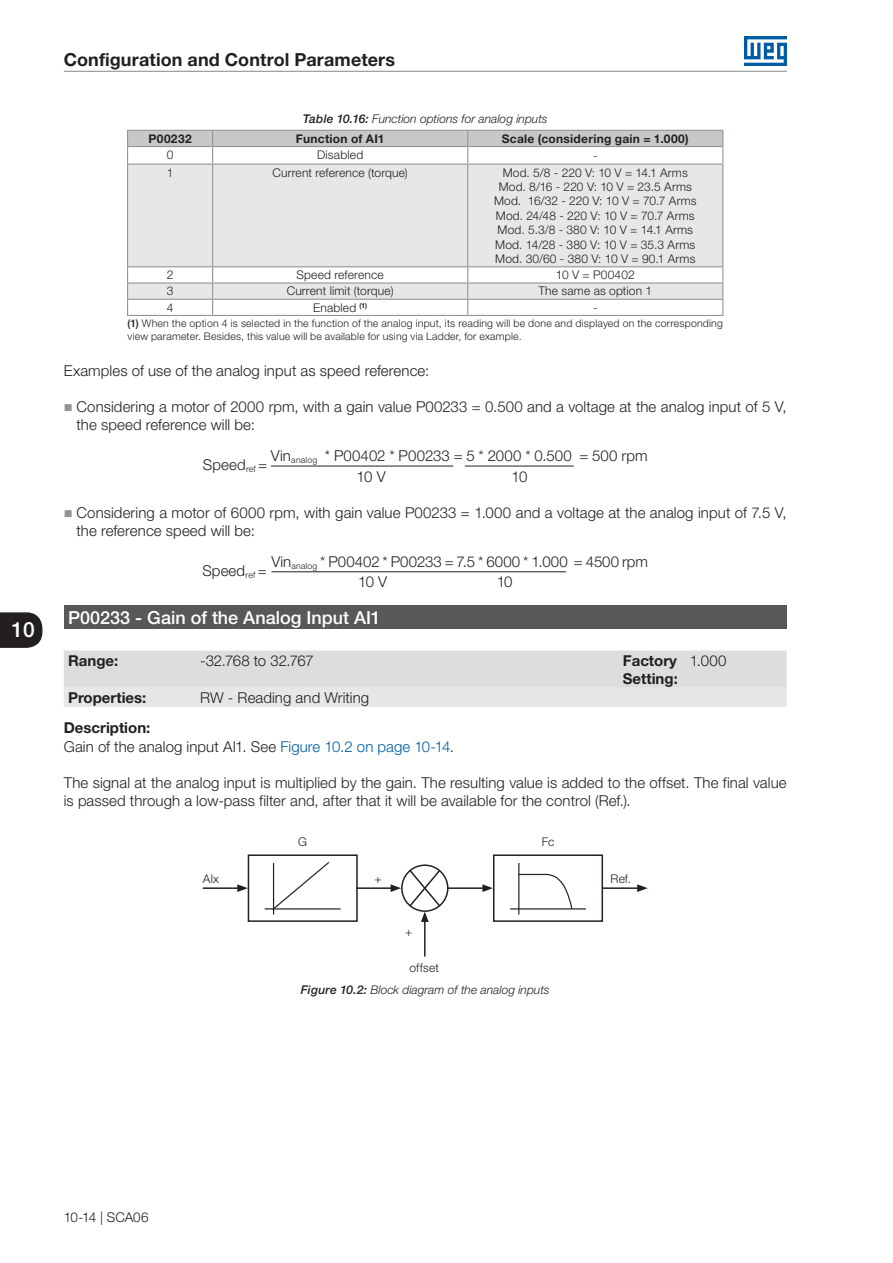
<style>
.page{position:relative;width:893px;height:1263px;background:#fff}
.page>*{position:absolute;margin:0;border:0;box-sizing:border-box;transform-origin:0 0}
.t1{font:500 21px "Helvetica Neue LT Pro";color:#fff}
.t2{font:700 18px "Helvetica Neue LT Pro";letter-spacing:.005em;color:#231f20}
._200_a_299{font:500 18px "Helvetica Neue LT Pro";color:#fff}
.Texto{font:300 15px/18px "Helvetica Neue LT Pro";letter-spacing:.005em;color:#231f20}
.Cabeçalho__Faixa_Pro{font:700 15px/18px "Helvetica Neue LT Pro";color:#231f20}
.Texto-2{font:300 15px "Helvetica Neue LT Pro";letter-spacing:-.02em;color:#231f20}
.t3{font:300 13.5px "Helvetica Neue LT Pro";letter-spacing:-.005em;color:#231f20}
.Miolo_-_Centro{font:300 12px "Helvetica Neue LT Pro";letter-spacing:.015em;color:#231f20}
.t4{font:italic 300 12px "Helvetica Neue LT Pro";color:#231f20}
.Cabeçalho_-_Centro{font:700 12px "Helvetica Neue LT Pro";letter-spacing:.025em;color:#231f20}
.Texto_Figuras_-_Cent{font:300 12px "Helvetica Neue LT Pro";letter-spacing:.01em;color:#231f20}
.Texto_Figuras_-_Esqu{font:300 12px "Helvetica Neue LT Pro";letter-spacing:.015em;color:#231f20}
.Nota{font:300 10.5px/12.6px "Helvetica Neue LT Pro";letter-spacing:.02em;color:#231f20}
.s1{font-weight:500}
.s2{color:#015ca3}
</style>
<div class="page">
<svg style="left:0;top:612px;width:42px;height:36px;background:#332f30"></svg>
<hr style="left:64px;top:71px;width:723px;height:1px;background:#939598">
<img style="left:744px;top:36px;width:43px;height:30px">
<svg style="left:128px;top:165px;width:594px;height:134px;background:#e8e9ea"></svg>
<svg style="left:127px;top:130px;width:596px;height:34px"></svg>
<hr style="left:127px;top:164px;width:86px;height:1px;background:#939598">
<hr style="left:127px;top:165px;width:1px;height:101px;background:#939598">
<hr style="left:213px;top:164px;width:255px;height:1px;background:#939598">
<hr style="left:212px;top:165px;width:1px;height:101px;background:#939598">
<hr style="left:468px;top:164px;width:255px;height:1px;background:#939598">
<hr style="left:467px;top:165px;width:1px;height:101px;background:#939598">
<hr style="left:722px;top:165px;width:1px;height:101px;background:#939598">
<hr style="left:127px;top:266px;width:86px;height:1px;background:#939598">
<hr style="left:213px;top:266px;width:255px;height:1px;background:#939598">
<hr style="left:468px;top:266px;width:255px;height:1px;background:#939598">
<hr style="left:127px;top:282px;width:86px;height:2px;background:#939598">
<hr style="left:213px;top:282px;width:255px;height:2px;background:#939598">
<hr style="left:468px;top:282px;width:255px;height:2px;background:#939598">
<hr style="left:127px;top:299px;width:86px;height:1px;background:#939598">
<svg style="left:127px;top:267px;width:1px;height:48px"></svg>
<hr style="left:213px;top:299px;width:255px;height:1px;background:#939598">
<svg style="left:212px;top:267px;width:1px;height:48px"></svg>
<hr style="left:468px;top:299px;width:255px;height:1px;background:#939598">
<svg style="left:467px;top:267px;width:1px;height:48px"></svg>
<svg style="left:722px;top:267px;width:1px;height:48px"></svg>
<hr style="left:127px;top:315px;width:86px;height:1px;background:#939598">
<hr style="left:213px;top:315px;width:255px;height:1px;background:#939598">
<hr style="left:468px;top:315px;width:255px;height:1px;background:#939598">
<hr style="left:271px;top:466px;width:182px;height:1px;background:#231f20">
<hr style="left:465px;top:466px;width:109px;height:1px;background:#231f20">
<hr style="left:271px;top:571px;width:295px;height:1px;background:#231f20">
<div style="left:64px;top:605px;width:723px;height:24px;background:#57585a"></div>
<svg style="left:64px;top:650px;width:723px;height:57px;background:#dfe0e2"></svg>
<div style="left:248px;top:854px;width:110px;height:68px;border:2px solid #231f20"></div>
<div style="left:493px;top:854px;width:110px;height:68px;border:2px solid #231f20"></div>
<hr style="left:203px;top:887px;width:37px;height:2px;background:#231f20">
<svg style="left:237px;top:884px;width:11px;height:8px"></svg>
<hr style="left:356px;top:887px;width:37px;height:2px;background:#231f20">
<svg style="left:391px;top:884px;width:10px;height:8px"></svg>
<hr style="left:448px;top:887px;width:37px;height:2px;background:#231f20">
<svg style="left:482px;top:884px;width:11px;height:8px"></svg>
<hr style="left:424px;top:920px;width:2px;height:36px;background:#231f20">
<hr style="left:603px;top:887px;width:36px;height:2px;background:#231f20">
<svg style="left:637px;top:884px;width:11px;height:8px"></svg>
<div style="left:401px;top:864px;width:47px;height:48px;border:2px solid #231f20;border-radius:50%"></div>
<svg style="left:408px;top:868px;width:34px;height:54px"></svg>
<hr style="left:273px;top:863px;width:1px;height:51px;background:#231f20">
<hr style="left:265px;top:908px;width:76px;height:1px;background:#231f20">
<svg style="left:272px;top:862px;width:59px;height:48px"></svg>
<hr style="left:518px;top:863px;width:1px;height:51px;background:#231f20">
<hr style="left:510px;top:908px;width:76px;height:1px;background:#231f20">
<svg style="left:517px;top:873px;width:56px;height:37px"></svg>
<h1 class="t1" style="left:11px;top:616px;width:25px">10</h1>
<p class="t2" style="left:64px;top:48px;width:333px">Configuration and Control Parameters</p>
<p class="t4" style="left:303px;top:112px;width:246px"><span class="s1">Table 10.16:</span> Function options for analog inputs</p>
<p class="Cabeçalho_-_Centro" style="left:148px;top:131px;width:45px">P00232</p>
<p class="Cabeçalho_-_Centro" style="left:296px;top:131px;width:90px">Function of AI1</p>
<p class="Cabeçalho_-_Centro" style="left:502px;top:131px;width:188px">Scale (considering gain = 1.000)</p>
<p class="Miolo_-_Centro" style="left:167px;top:147px;width:8px">0</p>
<p class="Miolo_-_Centro" style="left:317px;top:147px;width:48px">Disabled</p>
<p class="Miolo_-_Centro" style="left:593px;top:148px;width:6px">-</p>
<p class="Miolo_-_Centro" style="left:167px;top:165px;width:8px">1</p>
<p class="Miolo_-_Centro" style="left:272px;top:165px;width:137px">Current reference (torque)</p>
<p class="Miolo_-_Centro" style="left:503px;top:165px;width:187px">Mod. 5/8 - 220 V: 10 V = 14.1 Arms</p>
<p class="Miolo_-_Centro" style="left:499px;top:179px;width:195px">Mod. 8/16 - 220 V: 10 V = 23.5 Arms</p>
<p class="Miolo_-_Centro" style="left:494px;top:194px;width:204px">Mod. 16/32 - 220 V: 10 V = 70.7 Arms</p>
<p class="Miolo_-_Centro" style="left:496px;top:208px;width:200px">Mod. 24/48 - 220 V: 10 V = 70.7 Arms</p>
<p class="Miolo_-_Centro" style="left:498px;top:223px;width:197px">Mod. 5.3/8 - 380 V: 10 V = 14.1 Arms</p>
<p class="Miolo_-_Centro" style="left:495px;top:237px;width:202px">Mod. 14/28 - 380 V: 10 V = 35.3 Arms</p>
<p class="Miolo_-_Centro" style="left:495px;top:251px;width:202px">Mod. 30/60 - 380 V: 10 V = 90.1 Arms</p>
<p class="Miolo_-_Centro" style="left:167px;top:268px;width:8px">2</p>
<p class="Miolo_-_Centro" style="left:296px;top:268px;width:89px">Speed reference</p>
<p class="Miolo_-_Centro" style="left:556px;top:268px;width:80px">10 V = P00402</p>
<p class="Miolo_-_Centro" style="left:167px;top:284px;width:8px">3</p>
<p class="Miolo_-_Centro" style="left:287px;top:284px;width:108px">Current limit (torque)</p>
<p class="Miolo_-_Centro" style="left:538px;top:284px;width:115px">The same as option 1</p>
<p class="Miolo_-_Centro" style="left:167px;top:300px;width:8px">4</p>
<p class="Miolo_-_Centro" style="left:313px;top:300px;width:55px">Enabled <sup>(1)</sup></p>
<p class="Miolo_-_Centro" style="left:593px;top:300px;width:6px">-</p>
<p class="Nota" style="left:128px;top:317px;width:597px"><span class="s1">(1)</span> When the option 4 is selected in the function of the analog input, its reading will be done and displayed on the corresponding view parameter. Besides, this value will be available for using via Ladder, for example.</p>
<p class="Texto" style="left:64px;top:361px;width:367px">Examples of use of the analog input as speed reference:</p>
<p class="Texto" style="left:77px;top:397px;width:712px">Considering a motor of 2000 rpm, with a gain value P00233 = 0.500 and a voltage at the analog input of 5 V, the speed reference will be:</p>
<p class="Texto" style="left:512px;top:467px;width:17px">10</p>
<p class="Texto" style="left:271px;top:446px;width:378px">Vin<sub>analog</sub> * P00402 * P00233 = 5 * 2000 * 0.500 = 500 rpm</p>
<p class="Texto" style="left:357px;top:467px;width:30px">10 V</p>
<p class="Texto" style="left:77px;top:503px;width:712px">Considering a motor of 6000 rpm, with gain value P00233 = 1.000 and a voltage at the analog input of 7.5 V, the reference speed will be:</p>
<p class="Texto" style="left:202px;top:561px;width:66px">Speed<sub>ref</sub> =</p>
<p class="Texto" style="left:203px;top:455px;width:66px">Speed<sub>ref</sub> =</p>
<p class="Texto" style="left:271px;top:552px;width:378px">Vin<sub>analog</sub> * P00402 * P00233 = 7.5 * 6000 * 1.000 = 4500 rpm</p>
<p class="Texto" style="left:358px;top:573px;width:30px">10 V</p>
<p class="Texto" style="left:497px;top:573px;width:17px">10</p>
<p class="_200_a_299" style="left:68px;top:606px;width:314px">P00233 - Gain of the Analog Input AI1</p>
<p class="Cabeçalho__Faixa_Pro" style="left:68px;top:651px;width:52px">Range:</p>
<p class="Texto-2" style="left:200px;top:651px;width:115px">-32.768 to 32.767</p>
<p class="Cabeçalho__Faixa_Pro" style="left:623px;top:651px;width:57px">Factory<br>Setting:</p>
<p class="Texto" style="left:690px;top:651px;width:38px">1.000</p>
<p class="Cabeçalho__Faixa_Pro" style="left:68px;top:688px;width:80px">Properties:</p>
<p class="Texto" style="left:200px;top:688px;width:171px">RW - Reading and Writing</p>
<p class="Cabeçalho__Faixa_Pro" style="left:64px;top:718px;width:88px">Description:</p>
<p class="Texto" style="left:64px;top:737px;width:392px">Gain of the analog input AI1. See <span class="s2">Figure 10.2 on page 10-14</span>.</p>
<p class="Texto" style="left:64px;top:773px;width:724px">The signal at the analog input is multiplied by the gain. The resulting value is added to the offset. The final value is passed through a low-pass filter and, after that it will be available for the control (Ref.).</p>
<p class="Texto_Figuras_-_Cent" style="left:298px;top:835px;width:10px">G</p>
<p class="Texto_Figuras_-_Cent" style="left:542px;top:835px;width:14px">Fc</p>
<p class="Texto_Figuras_-_Esqu" style="left:203px;top:871px;width:18px">Alx</p>
<p class="Texto_Figuras_-_Cent" style="left:374px;top:871px;width:9px">+</p>
<p class="Texto_Figuras_-_Esqu" style="left:610px;top:871px;width:22px">Ref.</p>
<p class="Texto_Figuras_-_Cent" style="left:405px;top:925px;width:9px">+</p>
<p class="Texto_Figuras_-_Cent" style="left:410px;top:960px;width:31px">offset</p>
<p class="t4" style="left:301px;top:982px;width:250px"><span class="s1">Figure 10.2:</span> Block diagram of the analog inputs</p>
<p class="t3" style="left:64px;top:1208px;width:86px">10-14 | SCA06</p>
</div>
